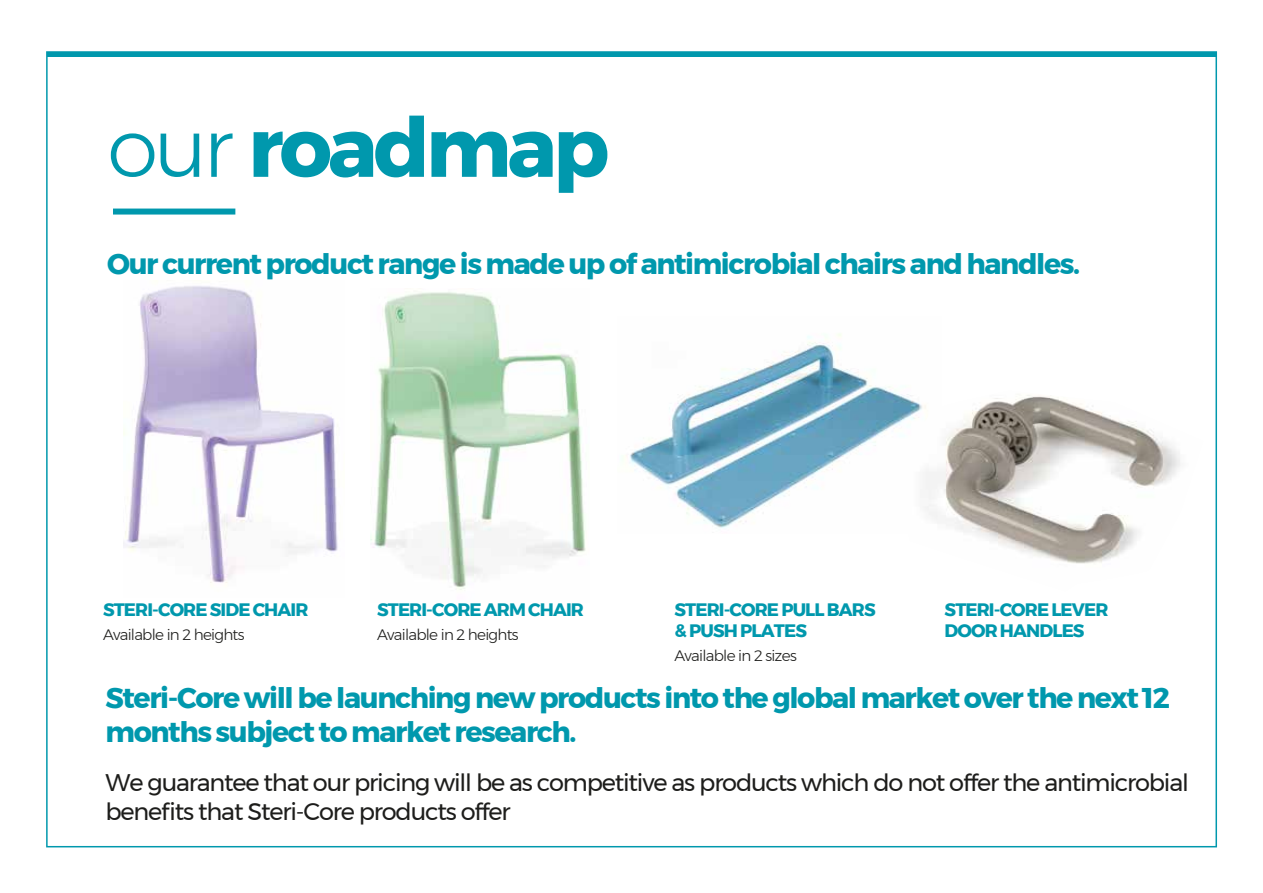
<style>
.page{position:relative;width:1263px;height:893px;background:#fff}
.page>*{position:absolute;margin:0;border:0;box-sizing:border-box;transform-origin:0 0}
.t1{font:700 82.5px "Montserrat";letter-spacing:-.05em;color:#0098ad}
.t2{font:700 28.5px/34.2px "Montserrat";letter-spacing:-.05em;color:#0098ad}
.t3{font:24px/28.8px "Montserrat";letter-spacing:-.05em;color:#1d1d1b}
.t4{font:700 18px/21px "Montserrat";letter-spacing:-.05em;color:#0098ad}
.t5{font:300 15.15px "Montserrat";letter-spacing:-.05em;color:#1d1d1b}
.s1{font-weight:300}
</style>
<div class="page">
<img style="left:630px;top:333px;width:272px;height:195px">
<img style="left:902px;top:394px;width:278px;height:170px">
<div style="left:47px;top:52px;width:1169px;height:5px;background:#0098ad"></div>
<div style="left:113px;top:209px;width:122px;height:6px;background:#0098ad"></div>
<img style="left:124px;top:286px;width:214px;height:297px">
<img style="left:371px;top:292px;width:215px;height:298px">
<h1 class="t1" style="left:107px;top:81px;width:504px"><span class="s1">our</span> roadmap</h1>
<p class="t2" style="left:107px;top:247px;width:974px">Our current product range is made up of antimicrobial chairs and handles.</p>
<p class="t4" style="left:103px;top:599px;width:207px">STERI-CORE SIDE CHAIR</p>
<p class="t5" style="left:103px;top:623px;width:143px">Available in 2 heights</p>
<p class="t4" style="left:377px;top:599px;width:208px">STERI-CORE ARM CHAIR</p>
<p class="t5" style="left:377px;top:623px;width:143px">Available in 2 heights</p>
<p class="t4" style="left:674px;top:599px;width:203px">STERI-CORE PULL BARS &amp; PUSH PLATES</p>
<p class="t5" style="left:674px;top:644px;width:124px">Available in 2 sizes</p>
<p class="t4" style="left:944px;top:599px;width:165px">STERI-CORE LEVER<br>DOOR HANDLES</p>
<p class="t2" style="left:106px;top:681px;width:1066px">Steri-Core will be launching new products into the global market over the next 12 months subject to market research.</p>
<p class="t3" style="left:106px;top:768px;width:1085px">We guarantee that our pricing will be as competitive as products which do not offer the antimicrobial benefits that Steri-Core products offer</p>
</div>
